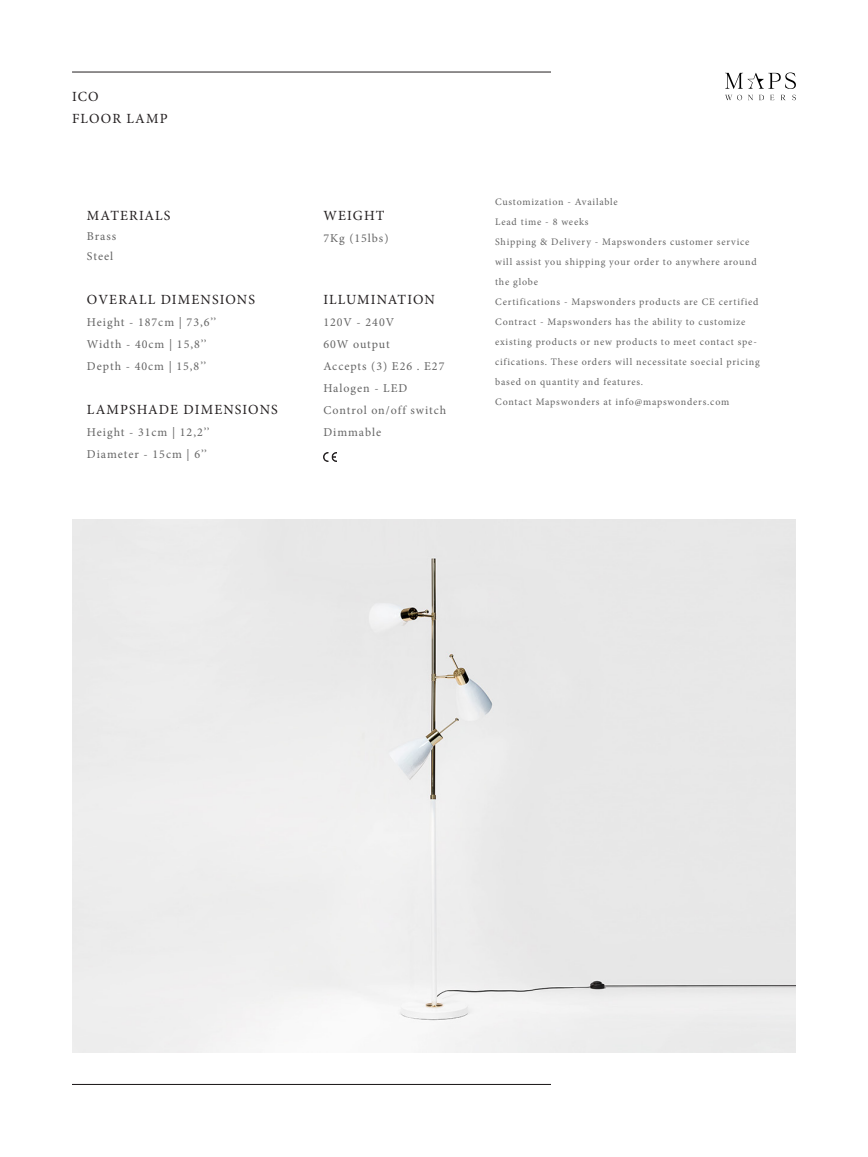
<style>
.page{position:relative;width:868px;height:1157px;background:#fff}
.page>*{position:absolute;margin:0;border:0;box-sizing:border-box;transform-origin:0 0}
.t1{font:14px/22px "Minion Pro";letter-spacing:.08em;color:#231f20}
.t2{font:12px/22px "Minion Pro";letter-spacing:.08em;color:#646464}
.t3{font:10px/20px "Minion Pro";letter-spacing:.08em;color:#646464}
</style>
<div class="page">
<hr style="left:72px;top:72px;width:479px;height:1px;background:#231f20">
<hr style="left:72px;top:1084px;width:479px;height:1px;background:#231f20">
<svg style="left:725px;top:95px;width:38px;height:5px"></svg>
<svg style="left:770px;top:95px;width:4px;height:5px"></svg>
<svg style="left:781px;top:95px;width:4px;height:5px"></svg>
<svg style="left:792px;top:95px;width:4px;height:5px"></svg>
<svg style="left:725px;top:72px;width:71px;height:17px"></svg>
<svg style="left:323px;top:452px;width:13px;height:9px"></svg>
<div style="left:72px;top:520px;width:723px;height:532px;background:#eaeaea"></div>
<h1 class="t1" style="left:72px;top:86px;width:97px">ICO<br>FLOOR LAMP</h1>
<h1 class="t1" style="left:87px;top:205px;width:85px">MATERIALS</h1>
<p class="t2" style="left:87px;top:226px;width:31px;line-height:20px">Brass<br>Steel</p>
<h1 class="t1" style="left:87px;top:289px;width:169px">OVERALL DIMENSIONS</h1>
<p class="t2" style="left:87px;top:311px;width:131px">Height - 187cm | 73,6’’<br>Width - 40cm | 15,8’’<br>Depth - 40cm | 15,8’’</p>
<h1 class="t1" style="left:87px;top:399px;width:192px">LAMPSHADE DIMENSIONS</h1>
<p class="t2" style="left:87px;top:421px;width:124px">Height - 31cm | 12,2’’<br>Diameter - 15cm | 6’’</p>
<h1 class="t1" style="left:323px;top:205px;width:63px">WEIGHT</h1>
<p class="t2" style="left:323px;top:227px;width:67px">7Kg (15lbs)</p>
<h1 class="t1" style="left:323px;top:289px;width:113px">ILLUMINATION</h1>
<p class="t2" style="left:323px;top:311px;width:124px">120V - 240V<br>60W output<br>Accepts (3) E26 . E27<br>Halogen - LED<br>Control on/off switch<br>Dimmable</p>
<p class="t3" style="left:495px;top:192px;width:266px">Customization - Available<br>Lead time - 8 weeks<br>Shipping &amp; Delivery - Mapswonders customer service will assist you shipping your order to anywhere around the globe<br>Certifications - Mapswonders products are CE certified Contract - Mapswonders has the ability to customize existing products or new products to meet contact spe&shy;cifications. These orders will necessitate soecial pricing based on quantity and features.<br>Contact Mapswonders at info@mapswonders.com</p>
</div>
